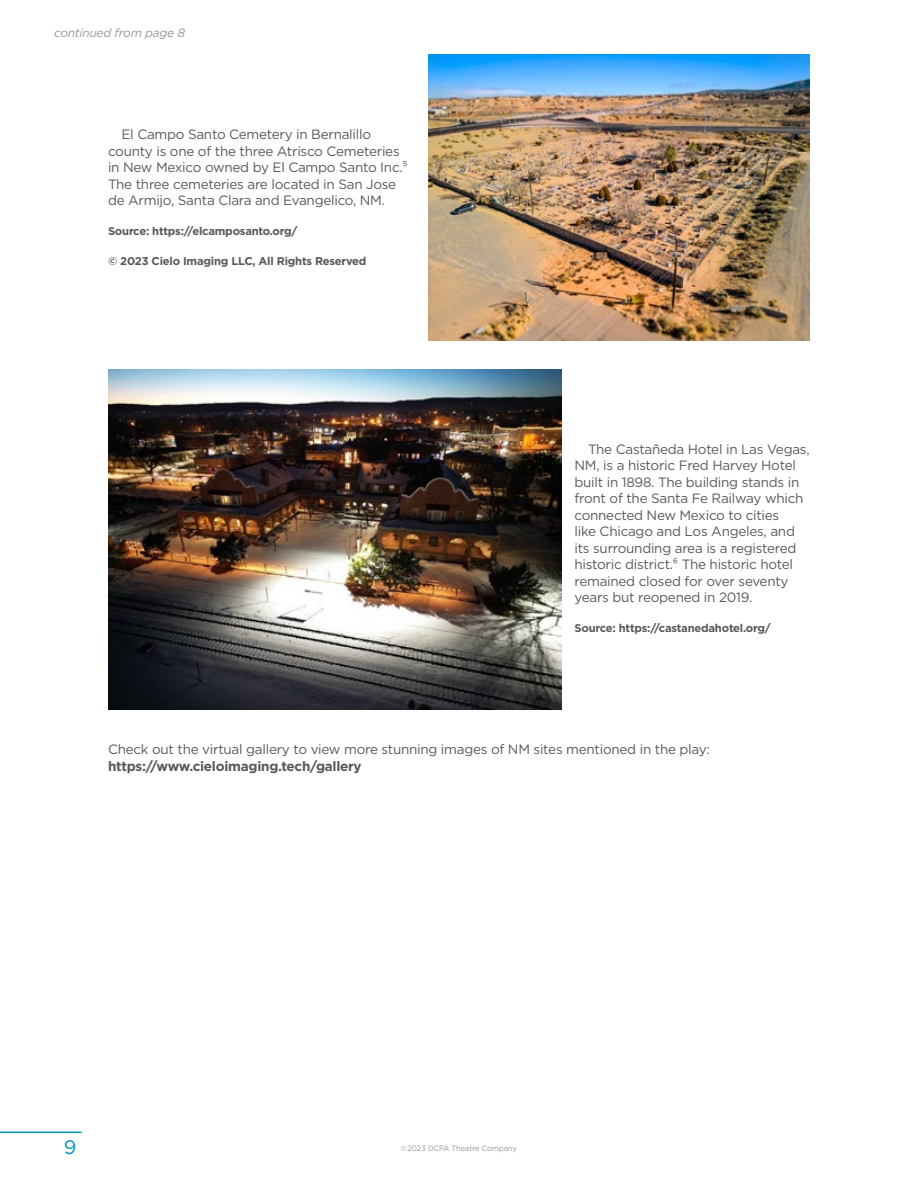
<style>
.page{position:relative;width:918px;height:1188px;background:#fff}
.page>*{position:absolute;margin:0;border:0;box-sizing:border-box;transform-origin:0 0}
.t1{font:19.5px "Gotham";color:#0093b9}
.t2{font:13.5px/16.5px "Gotham";letter-spacing:-.02em;color:#58595b}
.t3{font:700 13.5px "Gotham";letter-spacing:-.02em;color:#58595b}
.t4{font:italic 12px "Gotham";letter-spacing:-.02em;color:#939598}
.t5{font:700 11.25px "Gotham";letter-spacing:-.02em;color:#58595b}
.t6{font:7.8px "Gotham";color:#939598;scale:.94 1}
</style>
<div class="page">
<hr style="left:0;top:1132px;width:82px;height:1px;background:#0093b9">
<img style="left:108px;top:370px;width:453px;height:340px">
<img style="left:428px;top:54px;width:382px;height:286px">
<p class="t4" style="left:54px;top:25px;width:133px">continued from page 8</p>
<p class="t2" style="left:108px;top:126px;width:301px;text-indent:14px">El Campo Santo Cemetery in Bernalillo county is one of the three Atrisco Cemeteries in New Mexico owned by El Campo Santo Inc.⁵<br>The three cemeteries are located in San Jose de Armijo, Santa Clara and Evangelico, NM.</p>
<p class="t5" style="left:108px;top:224px;width:191px">Source: https://elcamposanto.org/</p>
<p class="t5" style="left:108px;top:254px;width:260px">© 2023 Cielo Imaging LLC, All Rights Reserved</p>
<p class="t2" style="left:575px;top:440px;width:237px;text-indent:14px">The Castañeda Hotel in Las Vegas, NM, is a historic Fred Harvey Hotel built in 1898. The building stands in front of the Santa Fe Railway which connected New Mexico to cities<br>like Chicago and Los Angeles, and its surrounding area is a registered historic district.⁶ The historic hotel remained closed for over seventy years but reopened in 2019.</p>
<p class="t5" style="left:575px;top:621px;width:198px">Source: https://castanedahotel.org/</p>
<p class="t2" style="left:108px;top:741px;width:603px">Check out the virtual gallery to view more stunning images of NM sites mentioned in the play:</p>
<p class="t3" style="left:108px;top:757px;width:255px">https://www.cieloimaging.tech/gallery</p>
<h1 class="t1" style="left:64px;top:1134px;width:14px">9</h1>
<p class="t6" style="left:401px;top:1143px;width:124px">©2023 DCPA Theatre Company</p>
</div>
